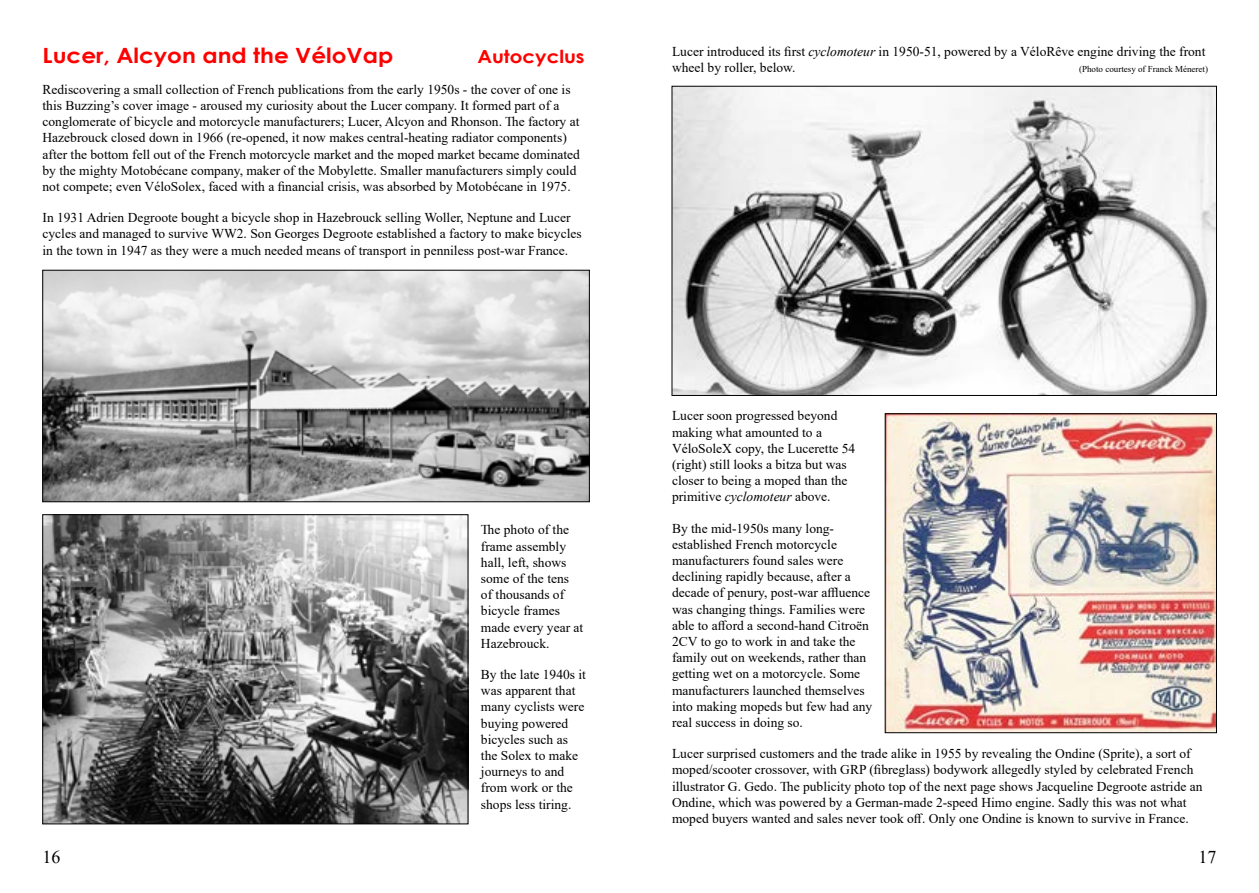
<style>
.page{position:relative;width:1259px;height:893px;background:#fff}
.page>*{position:absolute;margin:0;border:0;box-sizing:border-box;transform-origin:0 0}
.t1{font:700 21px "Century Gothic";color:#f00;scale:1.1 1}
.t2{font:700 18px "Century Gothic";color:#f00;scale:1.1 1}
.t3{font:18px "Times New Roman";color:#000}
.t4{font:13.5px/16.2px "Times New Roman";color:#000}
.t5{font:9px "Times New Roman";color:#000}
.s1{font-style:italic}
</style>
<div class="page">
<img style="left:45px;top:516px;width:421px;height:306px">
<div style="left:43px;top:514px;width:425px;height:310px;border:1px solid #000"></div>
<img style="left:45px;top:272px;width:542px;height:228px">
<div style="left:43px;top:270px;width:546px;height:232px;border:1px solid #000"></div>
<img style="left:887px;top:416px;width:327px;height:315px">
<img style="left:674px;top:88px;width:540px;height:306px">
<div style="left:672px;top:86px;width:544px;height:310px;border:1px solid #000"></div>
<h1 class="t1" style="left:43px;top:39px;width:320px">Lucer, Alcyon and the VéloVap</h1>
<h2 class="t2" style="left:477px;top:42px;width:99px">Autocyclus</h2>
<p class="t4" style="left:43px;top:81px;width:539px">Rediscovering a small collection of French publications from the early 1950s - the cover of one is this Buzzing’s cover image - aroused my curiosity about the Lucer company. It formed part of a conglomerate of bicycle and motorcycle manufacturers; Lucer, Alcyon and Rhonson. The factory at Hazebrouck closed down in 1966 (re-opened, it now makes central-heating radiator components) after the bottom fell out of the French motorcycle market and the moped market became dominated by the mighty Motobécane company, maker of the Mobylette. Smaller manufacturers simply could not compete; even VéloSolex, faced with a financial crisis, was absorbed by Motobécane in 1975.</p>
<p class="t4" style="left:43px;top:209px;width:540px">In 1931 Adrien Degroote bought a bicycle shop in Hazebrouck selling Woller, Neptune and Lucer cycles and managed to survive WW2. Son Georges Degroote established a factory to make bicycles in the town in 1947 as they were a much needed means of transport in penniless post-war France.</p>
<p class="t4" style="left:481px;top:521px;width:104px">The photo of the frame assembly hall, left, shows some of the tens of thousands of bicycle frames made every year at<br>Hazebrouck.</p>
<p class="t4" style="left:481px;top:666px;width:107px">By the late 1940s it was apparent that many cyclists were buying powered bicycles such as the Solex to make journeys to and from work or the shops less tiring.</p>
<p class="t4" style="left:672px;top:43px;width:535px">Lucer introduced its first <span class="s1">cyclomoteur</span> in 1950-51, powered by a VéloRêve engine driving the front wheel by roller, below.</p>
<p class="t5" style="left:1079px;top:63px;width:130px">(Photo courtesy of Franck Méneret)</p>
<p class="t4" style="left:672px;top:407px;width:185px">Lucer soon progressed beyond making what amounted to a<br>VéloSoleX copy, the Lucerette 54 (right) still looks a bitza but was closer to being a moped than the primitive <span class="s1">cyclomoteur</span> above.</p>
<p class="t4" style="left:672px;top:519px;width:202px">By the mid-1950s many long&shy;established French motorcycle manufacturers found sales were declining rapidly because, after a decade of penury, post-war affluence was changing things. Families were able to afford a second-hand Citroën<br>2CV to go to work in and take the family out on weekends, rather than getting wet on a motorcycle. Some manufacturers launched themselves into making mopeds but few had any real success in doing so.</p>
<p class="t4" style="left:672px;top:745px;width:532px">Lucer surprised customers and the trade alike in 1955 by revealing the Ondine (Sprite), a sort of moped/scooter crossover, with GRP (fibreglass) bodywork allegedly styled by celebrated French illustrator G. Gedo. The publicity photo top of the next page shows Jacqueline Degroote astride an Ondine, which was powered by a German-made 2-speed Himo engine. Sadly this was not what moped buyers wanted and sales never took off. Only one Ondine is known to survive in France.</p>
<h2 class="t3" style="left:43px;top:844px;width:19px">16</h2>
<h2 class="t3" style="left:1198px;top:844px;width:19px">17</h2>
</div>
